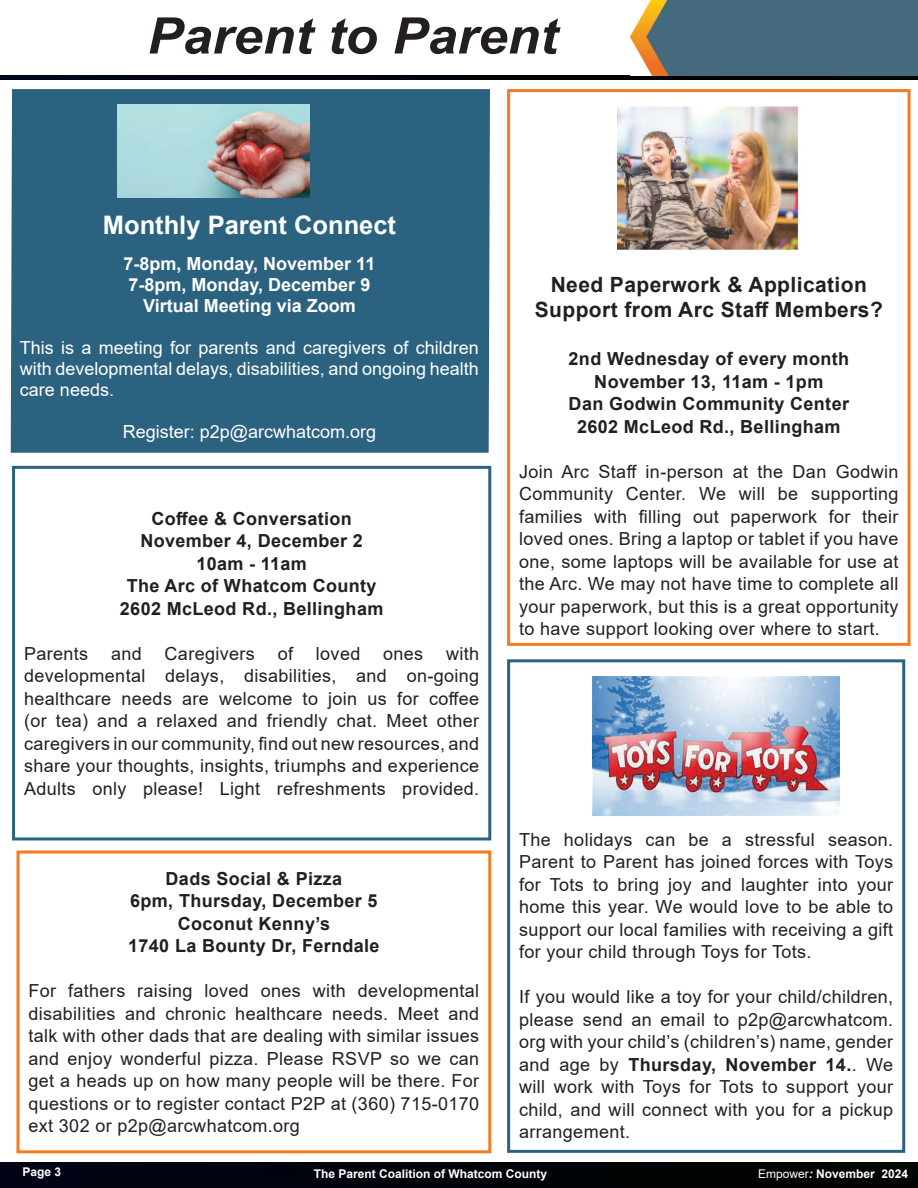
<style>
.page{position:relative;width:918px;height:1188px;background:#fff}
.page>*{position:absolute;margin:0;border:0;box-sizing:border-box;transform-origin:0 0}
.t1{font:italic 700 50.4px "Arial";color:#231f20;scale:1.05 1}
.t2{font:700 25.5px "Arial";color:#fff}
.t3{font:700 21px/25.5px "Arial";letter-spacing:.02em;color:#231f20;text-align:center}
.t4{font:18px/22.5px "Arial";letter-spacing:.02em;color:#231f20;text-align:justify}
.t5{font:700 18px/22.5px "Arial";letter-spacing:.02em;color:#231f20;text-align:center}
.t6{font:18px/21px "Arial";color:#fff;text-align:justify}
.t7{font:700 18px/21px "Arial";color:#fff;text-align:center}
.t8{font:700 12px "Arial";color:#fff}
.s1{font-weight:700}
.s2{font-weight:400}
.s3{font-style:italic}
</style>
<div class="page">
<img style="left:0;top:1177px;width:918px;height:11px">
<img style="left:0;top:1162px;width:918px;height:15px">
<img style="left:0;top:75px;width:918px;height:5px">
<img style="left:630px;top:0;width:288px;height:75px">
<div style="left:11px;top:89px;width:479px;height:364px;background:#2b627f"></div>
<img style="left:117px;top:104px;width:192px;height:93px">
<div style="left:12px;top:466px;width:479px;height:374px;border:3px solid #2b627f"></div>
<div style="left:507px;top:89px;width:404px;height:557px;border:3px solid #f47b21"></div>
<img style="left:618px;top:106px;width:182px;height:144px">
<div style="left:507px;top:659px;width:398px;height:494px;border:3px solid #2b627f"></div>
<img style="left:592px;top:676px;width:248px;height:139px">
<div style="left:16px;top:850px;width:475px;height:303px;border:3px solid #f47b21"></div>
<h1 class="t1" style="left:147px;top:2px;width:392px">Parent to Parent</h1>
<h2 class="t2" style="left:103px;top:207px;width:295px">Monthly Parent Connect</h2>
<p class="t7" style="left:124px;top:253px;width:253px">7-8pm, Monday, November 11<br>7-8pm, Monday, December 9<br>Virtual Meeting via Zoom</p>
<p class="t6" style="left:20px;top:337px;width:460px">This is a meeting for parents and caregivers of children with developmental delays, disabilities, and ongoing health care needs.</p>
<p class="t6" style="left:123px;top:421px;width:255px">Register: p2p@arcwhatcom.org</p>
<p class="t5" style="left:120px;top:507px;width:265px">Coffee &amp; Conversation<br>November 4, December 2<br>10am - 11am<br>The Arc of Whatcom County<br>2602 McLeod Rd., Bellingham</p>
<p class="t4" style="left:24px;top:642px;width:66px">Parents</p>
<p class="t4" style="left:111px;top:642px;width:32px">and</p>
<p class="t4" style="left:165px;top:642px;width:92px">Caregivers</p>
<p class="t4" style="left:278px;top:642px;width:17px">of</p>
<p class="t4" style="left:316px;top:642px;width:46px">loved</p>
<p class="t4" style="left:383px;top:642px;width:42px">ones</p>
<p class="t4" style="left:24px;top:642px;width:457px;text-indent:422px">with developmental delays, disabilities, and on-going healthcare needs are welcome to join us for coffee (or tea) and a relaxed and friendly chat. Meet other caregivers in our community, find out new resources, and share your thoughts, insights, triumphs and experience Adults only please! Light refreshments provided.</p>
<p class="t5" style="left:128px;top:867px;width:253px">Dads Social &amp; Pizza<br>6pm, Thursday, December 5<br>Coconut Kenny’s<br>1740 La Bounty Dr, Ferndale</p>
<p class="t4" style="left:28px;top:980px;width:452px">For fathers raising loved ones with developmental disabilities and chronic healthcare needs. Meet and talk with other dads that are dealing with similar issues and enjoy wonderful pizza. Please RSVP so we can get a heads up on how many people will be there. For questions or to register contact P2P at (360) 715-0170 ext 302 or p2p@arcwhatcom.org</p>
<p class="t3" style="left:535px;top:272px;width:350px">Need Paperwork &amp; Application<br>Support from Arc Staff Members?</p>
<p class="t5" style="left:569px;top:348px;width:282px">2nd Wednesday of every month<br>November 13, 11am - 1pm<br>Dan Godwin Community Center<br>2602 McLeod Rd., Bellingham</p>
<p class="t4" style="left:519px;top:460px;width:381px">Join Arc Staff in-person at the Dan Godwin Community Center. We will be supporting families with filling out paperwork for their loved ones. Bring a laptop or tablet if you have one, some laptops will be available for use at the Arc. We may not have time to complete all your paperwork, but this is a great opportunity to have support looking over where to start.</p>
<p class="t4" style="left:519px;top:828px;width:376px">The holidays can be a stressful season.<br>Parent to Parent has joined forces with Toys for Tots to bring joy and laughter into your home this year. We would love to be able to support our local families with receiving a gift for your child through Toys for Tots.</p>
<p class="t4" style="left:519px;top:986px;width:376px">If you would like a toy for your child/children, please send an email to p2p@arcwhatcom. org with your child’s (children’s) name, gender and age by <span class="s1">Thursday, November 14.</span>. We will work with Toys for Tots to support your child, and will connect with you for a pickup arrangement.</p>
<p class="t8" style="left:23px;top:1164px;width:40px">Page 3</p>
<p class="t8" style="left:314px;top:1166px;width:235px">The Parent Coalition of Whatcom County</p>
<p class="t8" style="left:758px;top:1165px;width:152px"><span class="s2">Empower</span><span class="s3">:</span> November 2024</p>
</div>
